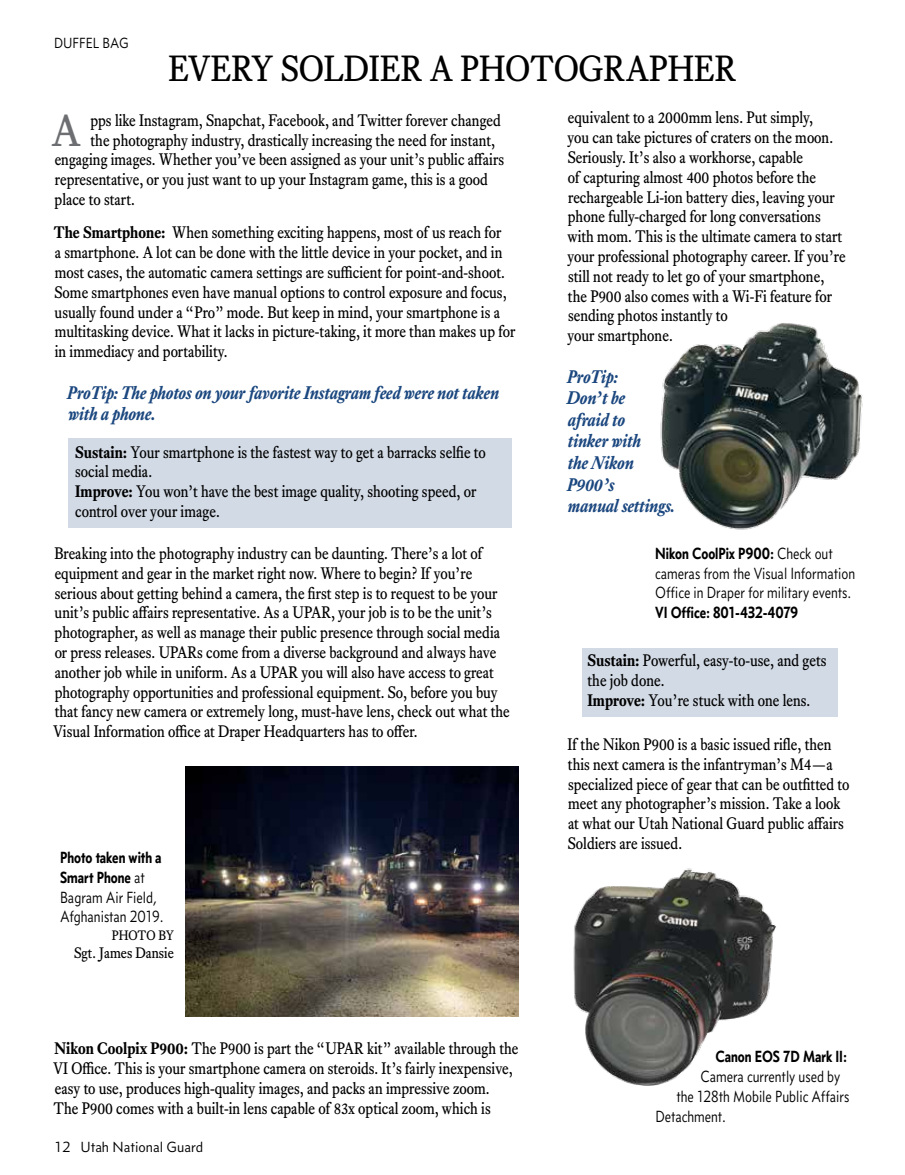
<style>
.page{position:relative;width:905px;height:1175px;background:#fff}
.page>*{position:absolute;margin:0;border:0;box-sizing:border-box;transform-origin:0 0}
.t1{font:44.55px "Equity Text A";color:#6d6e71;scale:.95 1}
.t2{font:36px "Equity Text A";color:#000;scale:.93 1}
.t3{font:italic 700 18px/21.6px "Equity Text A";color:#1b477f;scale:.9 1}
.t4{font:16.5px/19.8px "Equity Text A";color:#000;scale:.9 1}
.t5{font:16.5px/19.8px "Concourse T3";color:#000;scale:.86 1}
.t6{font:16.5px/19.8px "Concourse T6";color:#000;scale:.86 1}
.t7{font:15px "Concourse T3 Tab";color:#000}
.t8{font:15px "Equity Text A";color:#000;scale:.92 1}
.t9{font:15px "Concourse T3 Tab";color:#000;scale:.91 1}
.t10{font:13.5px "Equity Text A";color:#000;scale:.92 1}
.s1{font-weight:700}
.s2{font-family:"Concourse T3"}
</style>
<div class="page">
<div style="left:68px;top:438px;width:443px;height:90px;background:#d2dae5"></div>
<div style="left:582px;top:648px;width:255px;height:68px;background:#d2dae5"></div>
<img style="left:573px;top:868px;width:203px;height:218px">
<img style="left:660px;top:323px;width:203px;height:207px">
<img style="left:185px;top:767px;width:333px;height:249px">
<p class="t9" style="left:54px;top:34px;width:84px">DUFFEL BAG</p>
<h2 class="t2" style="left:168px;top:47px;width:612px">EVERY SOLDIER A PHOTOGRAPHER</h2>
<h1 class="t1" style="left:51px;top:104px;width:33px">A</h1>
<p class="t4" style="left:91px;top:110px;width:457px">pps like Instagram, Snapchat, Facebook, and Twitter forever changed</p>
<p class="t4" style="left:91px;top:130px;width:451px">the photography industry, drastically increasing the need for instant,</p>
<p class="t4" style="left:55px;top:150px;width:501px">engaging images. Whether you’ve been assigned as your unit’s public affairs</p>
<p class="t4" style="left:55px;top:170px;width:482px">representative, or you just want to up your Instagram game, this is a good</p>
<p class="t4" style="left:55px;top:190px;width:91px">place to start.</p>
<p class="t4" style="left:54px;top:223px;width:514px"><span class="s1">The Smartphone:</span> When something exciting happens, most of us reach for<br>a smartphone. A lot can be done with the little device in your pocket, and in most cases, the automatic camera settings are sufficient for point-and-shoot.<br>Some smartphones even have manual options to control exposure and focus, usually found under a “Pro” mode. But keep in mind, your smartphone is a multitasking device. What it lacks in picture-taking, it more than makes up for in immediacy and portability.</p>
<p class="t3" style="left:67px;top:381px;width:481px">ProTip: The photos on your favorite Instagram feed were not taken with a phone.</p>
<p class="t4" style="left:75px;top:442px;width:457px"><span class="s1">Sustain:</span> Your smartphone is the fastest way to get a barracks selfie to social media.<br><span class="s1">Improve:</span> You won’t have the best image quality, shooting speed, or control over your image.</p>
<p class="t4" style="left:53px;top:543px;width:509px">Breaking into the photography industry can be daunting. There’s a lot of equipment and gear in the market right now. Where to begin? If you’re serious about getting behind a camera, the first step is to request to be your unit’s public affairs representative. As a UPAR, your job is to be the unit’s photographer, as well as manage their public presence through social media or press releases. UPARs come from a diverse background and always have another job while in uniform. As a UPAR you will also have access to great photography opportunities and professional equipment. So, before you buy that fancy new camera or extremely long, must-have lens, check out what the Visual Information office at Draper Headquarters has to offer.</p>
<p class="t6" style="left:60px;top:847px;width:120px">Photo taken with a<br>Smart Phone <span class="s2">at</span></p>
<p class="t5" style="left:60px;top:887px;width:122px">Bagram Air Field,<br>Afghanistan 2019.</p>
<p class="t10" style="left:112px;top:927px;width:69px">PHOTO BY</p>
<p class="t8" style="left:74px;top:944px;width:110px">Sgt. James Dansie</p>
<p class="t4" style="left:53px;top:1038px;width:518px"><span class="s1">Nikon Coolpix P900:</span> The P900 is part the “UPAR kit” available through the VI Office. This is your smartphone camera on steroids. It’s fairly inexpensive, easy to use, produces high-quality images, and packs an impressive zoom.<br>The P900 comes with a built-in lens capable of 83x optical zoom, which is</p>
<p class="t7" style="left:54px;top:1137px;width:150px">12 Utah National Guard</p>
<p class="t4" style="left:567px;top:108px;width:311px">equivalent to a 2000mm lens. Put simply,<br>you can take pictures of craters on the moon.<br>Seriously. It’s also a workhorse, capable<br>of capturing almost 400 photos before the rechargeable Li-ion battery dies, leaving your phone fully-charged for long conversations with mom. This is the ultimate camera to start your professional photography career. If you’re still not ready to let go of your smartphone, the P900 also comes with a Wi-Fi feature for sending photos instantly to<br>your smartphone.</p>
<p class="t3" style="left:567px;top:365px;width:122px">ProTip:<br>Don’t be<br>afraid to<br>tinker with<br>the Nikon<br>P900’s<br>manual settings.</p>
<p class="t6" style="left:655px;top:543px;width:208px">Nikon CoolPix P900: <span class="s2">Check out</span></p>
<p class="t5" style="left:655px;top:563px;width:234px">cameras from the Visual Information<br>Office in Draper for military events.</p>
<p class="t6" style="left:655px;top:602px;width:168px">VI Office: 801-432-4079</p>
<p class="t4" style="left:587px;top:650px;width:267px"><span class="s1">Sustain:</span> Powerful, easy-to-use, and gets the job done.<br><span class="s1">Improve:</span> You’re stuck with one lens.</p>
<p class="t4" style="left:567px;top:734px;width:314px">If the Nikon P900 is a basic issued rifle, then this next camera is the infantryman’s M4—a specialized piece of gear that can be outfitted to meet any photographer’s mission. Take a look at what our Utah National Guard public affairs Soldiers are issued.</p>
<p class="t6" style="left:715px;top:1046px;width:154px">Canon EOS 7D Mark II:</p>
<p class="t5" style="left:700px;top:1066px;width:164px">Camera currently used by</p>
<p class="t5" style="left:676px;top:1086px;width:202px">the 128th Mobile Public Affairs</p>
<p class="t5" style="left:655px;top:1106px;width:84px">Detachment.</p>
</div>
